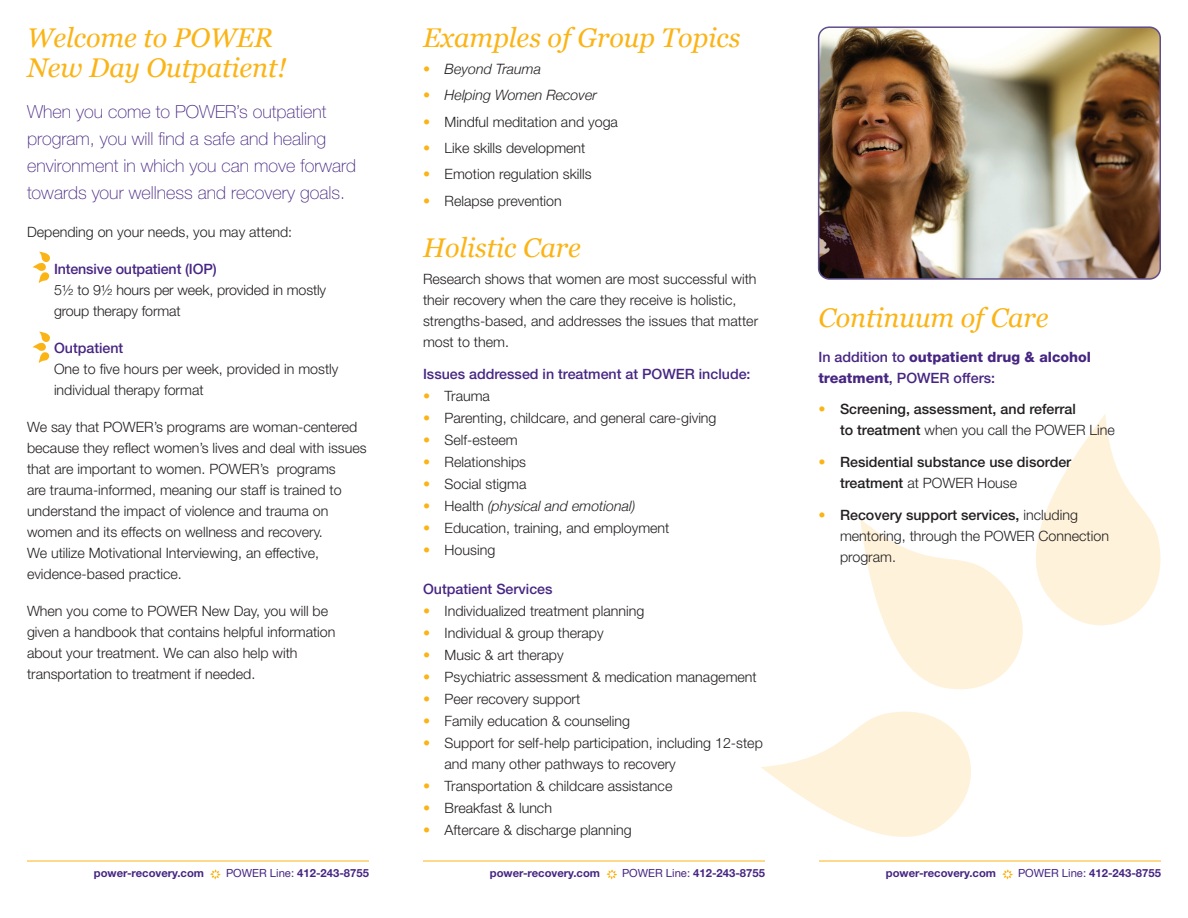
<style>
.page{position:relative;width:1188px;height:918px;background:#fff}
.page>*{position:absolute;margin:0;border:0;box-sizing:border-box;transform-origin:0 0}
.headline-smaller{font:italic 27px/30px "Georgia";color:#fbb416}
.Intro_text{font:100 18px/27px "Helvetica Neue";color:#472683}
.text{font:300 14.25px/21px "Helvetica Neue";color:#231f20}
.text-2{font:500 14.25px/21px "Helvetica Neue";color:#231f20}
.text-3{font:italic 300 14.25px "Helvetica Neue";color:#231f20}
.text-4{font:500 14.25px "Helvetica Neue";color:#472683}
.text-5{font:800 14.25px/21px "Helvetica Neue";color:#472683}
.t1{font:700 11.25px "Helvetica Neue";color:#472683}
.s1{font-weight:500;color:#472683}
.s2{font-style:normal;color:#fbb416}
.s3{color:#fbb416}
.s4{font-style:normal}
.s5{font-weight:500}
.s6{font-weight:300;color:#fbb416}
.s7{font-weight:300}
.s8{font-weight:400}
</style>
<div class="page">
<hr style="left:27px;top:861px;width:342px;height:1px;background:#fbb416">
<hr style="left:423px;top:861px;width:342px;height:1px;background:#fbb416">
<svg style="left:210px;top:869px;width:11px;height:11px"></svg>
<svg style="left:607px;top:869px;width:10px;height:11px"></svg>
<svg style="left:761px;top:414px;width:400px;height:466px"></svg>
<img style="left:821px;top:29px;width:337px;height:248px">
<div style="left:818px;top:26px;width:343px;height:254px;border:2px solid #614e8c;border-radius:11px"></div>
<svg style="left:32px;top:251px;width:18px;height:32px"></svg>
<svg style="left:32px;top:331px;width:18px;height:32px"></svg>
<p class="headline-smaller" style="left:27px;top:22px;width:261px">Welcome to POWER<br>New Day Outpatient!</p>
<p class="Intro_text" style="left:27px;top:98px;width:331px">When you come to POWER’s outpatient program, you will find a safe and healing environment in which you can move forward towards your wellness and recovery goals.</p>
<p class="text" style="left:27px;top:221px;width:267px">Depending on your needs, you may attend:</p>
<p class="text" style="left:54px;top:258px;width:274px"><span class="s1">Intensive outpatient (IOP)<br></span>5½ to 9½ hours per week, provided in mostly group therapy format</p>
<p class="text" style="left:54px;top:337px;width:286px"><span class="s1">Outpatient<br></span>One to five hours per week, provided in mostly individual therapy format</p>
<p class="text" style="left:27px;top:416px;width:341px">We say that POWER’s programs are woman-centered because they reflect women’s lives and deal with issues that are important to women. POWER’s programs<br>are trauma-informed, meaning our staff is trained to understand the impact of violence and trauma on women and its effects on wellness and recovery.<br>We utilize Motivational Interviewing, an effective, evidence-based practice.</p>
<p class="text" style="left:27px;top:601px;width:310px">When you come to POWER New Day, you will be given a handbook that contains helpful information about your treatment. We can also help with transportation to treatment if needed.</p>
<p class="headline-smaller" style="left:423px;top:22px;width:319px">Examples of Group Topics</p>
<p class="text-3" style="left:423px;top:57px;width:120px"><span class="s2">•</span> Beyond Trauma</p>
<p class="text-3" style="left:423px;top:84px;width:175px"><span class="s2">•</span> Helping Women Recover</p>
<p class="text" style="left:423px;top:111px;width:196px"><span class="s3">•</span> Mindful meditation and yoga</p>
<p class="text" style="left:423px;top:137px;width:164px"><span class="s3">•</span> Like skills development</p>
<p class="text" style="left:423px;top:164px;width:170px"><span class="s3">•</span> Emotion regulation skills</p>
<p class="text" style="left:423px;top:190px;width:140px"><span class="s3">•</span> Relapse prevention</p>
<p class="headline-smaller" style="left:423px;top:232px;width:160px">Holistic Care</p>
<p class="text" style="left:423px;top:268px;width:337px">Research shows that women are most successful with their recovery when the care they receive is holistic, strengths-based, and addresses the issues that matter most to them.</p>
<p class="text-4" style="left:423px;top:365px;width:329px">Issues addressed in treatment at POWER include:</p>
<p class="text" style="left:423px;top:385px;width:69px"><span class="s3">•</span> Trauma</p>
<p class="text" style="left:423px;top:407px;width:295px"><span class="s3">•</span> Parenting, childcare, and general care-giving</p>
<p class="text" style="left:423px;top:429px;width:96px"><span class="s3">•</span> Self-esteem</p>
<p class="text" style="left:423px;top:451px;width:105px"><span class="s3">•</span> Relationships</p>
<p class="text" style="left:423px;top:473px;width:105px"><span class="s3">•</span> Social stigma</p>
<p class="text-3" style="left:423px;top:495px;width:214px"><span class="s2">•</span> <span class="s4">Health</span> (physical and emotional)</p>
<p class="text" style="left:423px;top:517px;width:248px"><span class="s3">•</span> Education, training, and employment</p>
<p class="text" style="left:423px;top:539px;width:74px"><span class="s3">•</span> Housing</p>
<p class="text-4" style="left:423px;top:580px;width:131px">Outpatient Services</p>
<p class="text" style="left:423px;top:600px;width:223px"><span class="s3">•</span> Individualized treatment planning</p>
<p class="text" style="left:423px;top:622px;width:182px"><span class="s3">•</span> Individual &amp; group therapy</p>
<p class="text" style="left:423px;top:644px;width:142px"><span class="s3">•</span> Music &amp; art therapy</p>
<p class="text" style="left:423px;top:666px;width:335px"><span class="s3">•</span> Psychiatric assessment &amp; medication management</p>
<p class="text" style="left:423px;top:688px;width:159px"><span class="s3">•</span> Peer recovery support</p>
<p class="text" style="left:423px;top:710px;width:209px"><span class="s3">•</span> Family education &amp; counseling</p>
<p class="text" style="left:445px;top:732px;width:320px;text-indent:-22px"><span class="s3">•</span> Support for self-help participation, including 12-step and many other pathways to recovery</p>
<p class="text" style="left:423px;top:775px;width:251px"><span class="s3">•</span> Transportation &amp; childcare assistance</p>
<p class="text" style="left:423px;top:797px;width:131px"><span class="s3">•</span> Breakfast &amp; lunch</p>
<p class="text" style="left:423px;top:819px;width:210px"><span class="s3">•</span> Aftercare &amp; discharge planning</p>
<p class="headline-smaller" style="left:818px;top:302px;width:232px">Continuum of Care</p>
<p class="text-5" style="left:818px;top:346px;width:274px"><span class="s5">In addition to</span> outpatient drug &amp; alcohol treatment<span class="s5">, POWER offers:</span></p>
<p class="text-2" style="left:840px;top:399px;width:276px;text-indent:-22px"><span class="s6">•</span> Screening, assessment, and referral<br>to treatment <span class="s7">when you call the POWER Line</span></p>
<p class="text-2" style="left:840px;top:452px;width:233px;text-indent:-22px"><span class="s6">•</span> Residential substance use disorder treatment <span class="s7">at POWER House</span></p>
<p class="text" style="left:840px;top:504px;width:270px;text-indent:-22px"><span class="s3">•</span> <span class="s5">Recovery support services,</span> including mentoring, through the POWER Connection program.</p>
<p class="t1" style="left:94px;top:867px;width:112px">power-recovery.com</p>
<p class="t1" style="left:226px;top:867px;width:144px"><span class="s8">POWER Line:</span> 412-243-8755</p>
<p class="t1" style="left:490px;top:867px;width:112px">power-recovery.com</p>
<p class="t1" style="left:622px;top:867px;width:144px"><span class="s8">POWER Line:</span> 412-243-8755</p>
<p class="t1" style="left:886px;top:867px;width:112px">power-recovery.com</p>
<p class="t1" style="left:1018px;top:867px;width:144px"><span class="s8">POWER Line:</span> 412-243-8755</p>
</div>
